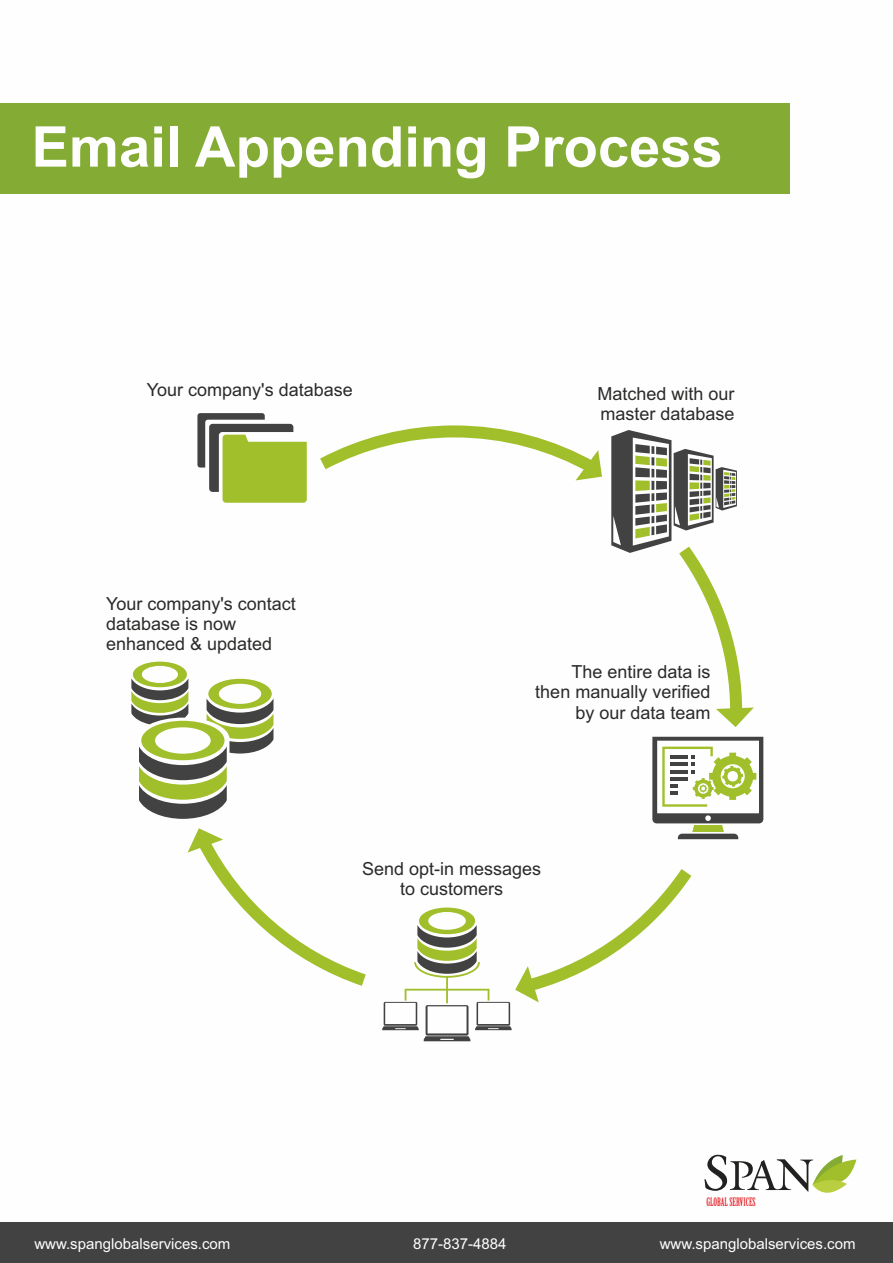
<style>
.page{position:relative;width:893px;height:1263px;background:#fff}
.page>*{position:absolute;margin:0;border:0;box-sizing:border-box;transform-origin:0 0}
.t1{font:700 56.25px "Arial";color:#fefefe}
.t2{font:18px/20.1px "Arial";color:#2b2a29}
.t3{font:15px "Arial";color:#fefefe}
.t4{font:11.4px "Birch Std";color:#e31e24}
</style>
<div class="page">
<div style="left:0;top:103px;width:789px;height:91px;background:#84ab33"></div>
<div style="left:0;top:1222px;width:893px;height:41px;background:#434242"></div>
<svg style="left:704px;top:1154px;width:152px;height:39px"></svg>
<svg style="left:748px;top:737px;width:15px;height:87px"></svg>
<svg style="left:197px;top:413px;width:68px;height:6px"></svg>
<svg style="left:131px;top:662px;width:56px;height:157px"></svg>
<svg style="left:748px;top:707px;width:6px;height:7px"></svg>
<svg style="left:382px;top:999px;width:157px;height:42px"></svg>
<svg style="left:187px;top:419px;width:561px;height:580px"></svg>
<h1 class="t1" style="left:32px;top:126px;width:693px">Email Appending Process</h1>
<p class="t2" style="left:147px;top:381px;width:207px">Your company's database</p>
<p class="t2" style="left:597px;top:385px;width:139px">Matched with our master database</p>
<p class="t2" style="left:106px;top:595px;width:191px">Your company's contact database is now enhanced &amp; updated</p>
<p class="t2" style="left:535px;top:664px;width:177px;text-align:right">The entire data is then manually verified by our data team</p>
<p class="t2" style="left:362px;top:860px;width:181px;text-align:center">Send opt-in messages to customers</p>
<p class="t4" style="left:706px;top:1197px;width:51px">GLOBAL SERVICES</p>
<p class="t3" style="left:34px;top:1238px;width:197px">www.spanglobalservices.com</p>
<p class="t3" style="left:413px;top:1238px;width:95px">877-837-4884</p>
<p class="t3" style="left:660px;top:1238px;width:197px">www.spanglobalservices.com</p>
</div>
